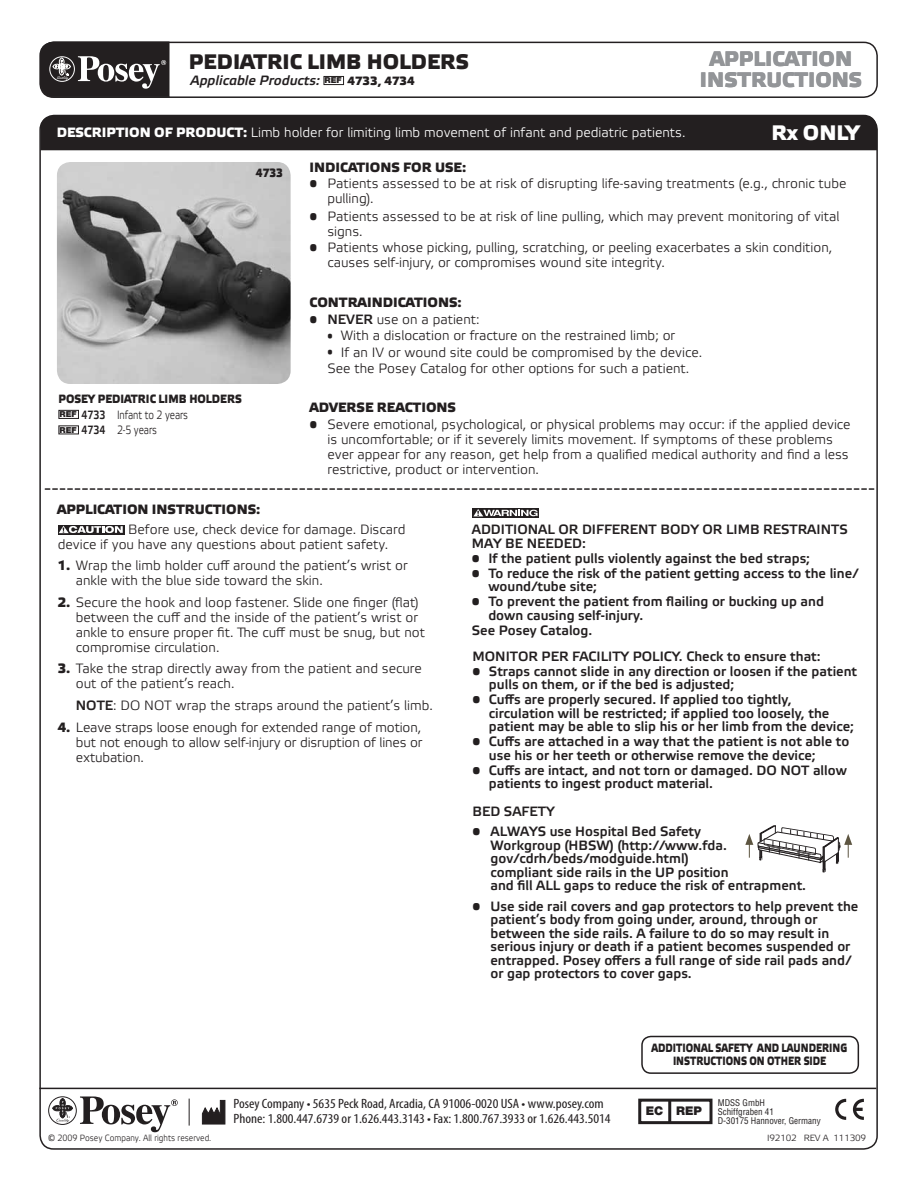
<style>
.page{position:relative;width:918px;height:1188px;background:#fff}
.page>*{position:absolute;margin:0;border:0;box-sizing:border-box;transform-origin:0 0}
.t1{font:700 21px "Elektra Medium Pro";color:#939598}
.t2{font:700 21px "Elektra Medium Pro";color:#231f20}
.t3{font:700 21px "Elektra Medium Pro";color:#fff}
.t4{font:13.5px/15px "Elektra Light Pro";color:#231f20}
.t5{font:700 13.5px/13.5px "Elektra Light Pro";color:#231f20}
.t6{font:condensed 13.5px/15px "Myriad Pro";color:#231f20;scale:1.1 1}
.t7{font:700 13.5px "Elektra Medium Pro";color:#231f20}
.t8{font:13.5px "Elektra Light Pro";color:#fff}
.t9{font:italic 13.5px "Elektra Medium Pro";color:#231f20}
.t10{font:700 13.5px "Elektra Medium Pro";color:#fff}
.t11{font:700 12px/13.5px "Elektra Medium Pro";color:#231f20;scale:.8 1}
.t12{font:12px/15.5px "Elektra Light Pro";letter-spacing:-.01em;color:#231f20;scale:.8 1}
.t13{font:700 12px "Elektra Medium Pro";color:#231f20;scale:.9 1}
.t14{font:900 12px "Helvetica Neue";color:#231f20}
.t15{font:condensed 9px/9px "Helvetica";color:#231f20}
.t16{font:9px "Elektra Light Pro";color:#231f20;scale:.9 1}
.t17{font:9px "Elektra Light Pro";letter-spacing:-.02em;color:#231f20}
.s1{font-family:"Helvetica Neue";font-weight:900;font-style:normal;font-size:8.25px}
.s2{font-weight:700;font-style:normal;font-size:12px}
.s3{font-family:"Elektra Medium Pro";font-weight:700}
.s4{font-family:"Helvetica Neue";font-weight:900;font-size:8.25px}
.s5{font-family:"Elektra Medium Pro"}
.s6{font-weight:700}
.s7{font-size:9px}
</style>
<div class="page">
<div style="left:39px;top:42px;width:839px;height:56px;border:2px solid #231f20;border-radius:14px"></div>
<svg style="left:40px;top:41px;width:130px;height:57px"></svg>
<hr style="left:39px;top:1088px;width:837px;height:1px;background:#231f20">
<div style="left:40px;top:115px;width:837px;height:35px;background:#231f20"></div>
<svg style="left:189px;top:1099px;width:1px;height:27px"></svg>
<svg style="left:80px;top:1096px;width:98px;height:36px"></svg>
<svg style="left:52px;top:1098px;width:21px;height:25px"></svg>
<div style="left:48px;top:1097px;width:29px;height:28px;border:1px solid #231f20;border-radius:50%"></div>
<svg style="left:835px;top:1099px;width:11px;height:21px"></svg>
<svg style="left:853px;top:1099px;width:11px;height:21px"></svg>
<div style="left:638px;top:1099px;width:74px;height:25px;border:3px solid #231f20"></div>
<hr style="left:668px;top:1100px;width:3px;height:23px;background:#231f20">
<svg style="left:202px;top:1100px;width:24px;height:25px"></svg>
<div style="left:324px;top:76px;width:20px;height:9px;border:1px solid #231f20"></div>
<img style="left:57px;top:162px;width:234px;height:222px">
<div style="left:58px;top:410px;width:21px;height:9px;border:1px solid #231f20"></div>
<svg style="left:45px;top:488px;width:829px;height:2px"></svg>
<div style="left:58px;top:525px;width:66px;height:9px;background:#231f20"></div>
<svg style="left:59px;top:526px;width:64px;height:7px"></svg>
<svg style="left:745px;top:825px;width:107px;height:47px"></svg>
<svg style="left:473px;top:508px;width:66px;height:10px"></svg>
<svg style="left:473px;top:509px;width:65px;height:7px"></svg>
<div style="left:641px;top:1036px;width:218px;height:38px;border:2px solid #231f20;border-radius:9px"></div>
<h1 class="t2" style="left:189px;top:50px;width:78px">PEDIATRIC</h1>
<h1 class="t2" style="left:307px;top:50px;width:148px">LI MB HOLDERS</h1>
<h1 class="t1" style="left:710px;top:47px;width:144px">APPLICATION</h1>
<p class="t9" style="left:190px;top:73px;width:226px">Applicable Products: <span class="s1">REF</span> <span class="s2">4733, 4734</span></p>
<h1 class="t1" style="left:700px;top:68px;width:163px">INSTRUCTIONS</h1>
<p class="t10" style="left:57px;top:125px;width:29px">DESCRIPTION</p>
<p class="t10" style="left:154px;top:125px;width:33px">OF PRO</p>
<p class="t10" style="left:206px;top:125px;width:20px">DUCT</p>
<p class="t8" style="left:243px;top:125px;width:444px"><span class="s3">:</span> Limb holder for limiting limb movement of infant and pediatric patients.</p>
<h1 class="t3" style="left:771px;top:120px;width:48px">RX ONL</h1>
<h1 class="t3" style="left:846px;top:120px;width:16px">Y</h1>
<p class="t13" style="left:256px;top:166px;width:32px">4733</p>
<p class="t13" style="left:58px;top:392px;width:196px">POSEY PEDIATRIC LI MB HOLDERS</p>
<p class="t12" style="left:60px;top:407px;width:162px"><span class="s4">REF</span> <span class="s5">4733</span> Infant to 2 years<br><span class="s4">REF</span> <span class="s5">4734</span> 2-5 years</p>
<p class="t7" style="left:57px;top:502px;width:18px">APPLIC</p>
<p class="t7" style="left:105px;top:502px;width:18px">ATION</p>
<p class="t7" style="left:152px;top:502px;width:10px">INSTRUCTIONS</p>
<p class="t7" style="left:256px;top:502px;width:6px">:</p>
<p class="t7" style="left:309px;top:160px;width:57px">IN DICATIONS</p>
<p class="t7" style="left:403px;top:160px;width:65px">FOR USE:</p>
<p class="t4" style="left:327px;top:176px;width:520px;text-indent:-18px">• Patients assessed to be at risk of disrupting life-saving treatments (e.g., chronic tube pulling).</p>
<p class="t4" style="left:327px;top:209px;width:514px;text-indent:-18px">• Patients assessed to be at risk of line pulling, which may prevent monitoring of vital signs.</p>
<p class="t4" style="left:327px;top:240px;width:506px;text-indent:-18px">• Patients whose picking, pulling, scratching, or peeling exacerbates a skin condition, causes self-injury, or compromises wound site integrity.</p>
<p class="t7" style="left:309px;top:294px;width:11px">CONTR</p>
<p class="t7" style="left:358px;top:294px;width:67px">AIN DICATIONS</p>
<p class="t7" style="left:457px;top:294px;width:6px">:</p>
<p class="t4" style="left:309px;top:312px;width:172px">• <span class="s6">NEVER</span> use on a patient:</p>
<p class="t4" style="left:327px;top:328px;width:349px"><span class="s7">•</span> With a dislocation or fracture on the restrained limb; or</p>
<p class="t4" style="left:327px;top:344px;width:376px;line-height:16.5px"><span class="s7">•</span> If an IV or wound site could be compromised by the device.<br>See the Posey Catalog for other options for such a patient.</p>
<p class="t7" style="left:309px;top:400px;width:105px">ADVERS E REACTIONS</p>
<p class="t4" style="left:327px;top:417px;width:525px;text-indent:-18px">• Severe emotional, psychological, or physical problems may occur: if the applied device is uncomfortable; or if it severely limits movement. If symptoms of these problems ever appear for any reason, get help from a qualified medical authority and find a less restrictive, product or intervention.</p>
<p class="t4" style="left:58px;top:523px;width:349px;text-indent:70px">Before use, check device for damage. Discard device if you have any questions about patient safety.</p>
<p class="t4" style="left:76px;top:558px;width:333px;text-indent:-18px"><span class="s3">1.</span> Wrap the limb holder cuff around the patient’s wrist or ankle with the blue side toward the skin.</p>
<p class="t4" style="left:76px;top:595px;width:351px;text-indent:-18px"><span class="s3">2.</span> Secure the hook and loop fastener. Slide one finger (flat) between the cuff and the inside of the patient’s wrist or ankle to ensure proper fit. The cuff must be snug, but not compromise circulation.</p>
<p class="t4" style="left:76px;top:662px;width:348px;text-indent:-18px"><span class="s3">3.</span> Take the strap directly away from the patient and secure out of the patient’s reach.</p>
<p class="t4" style="left:76px;top:699px;width:359px"><span class="s6">NOTE</span>: DO NOT wrap the straps around the patient’s limb.</p>
<p class="t4" style="left:76px;top:720px;width:348px;text-align:justify;text-indent:-18px"><span class="s3">4.</span> Leave straps loose enough for extended range of motion, but not enough to allow self-injury or disruption of lines or extubation.</p>
<p class="t5" style="left:472px;top:523px;width:377px">ADDITIONAL OR DIFFERENT BODY OR LIMB RESTRAINTS<br>MAY BE NEEDED:</p>
<p class="t5" style="left:472px;top:552px;width:340px">• If the patient pulls violently against the bed straps;</p>
<p class="t5" style="left:488px;top:567px;width:372px;text-indent:-16px">• To reduce the risk of the patient getting access to the line/ wound/tube site;</p>
<p class="t5" style="left:488px;top:595px;width:337px;text-indent:-16px">• To prevent the patient from flailing or bucking up and down causing self-injury.</p>
<p class="t5" style="left:472px;top:624px;width:122px">See Posey Catalog.</p>
<p class="t5" style="left:472px;top:650px;width:350px">MONITOR PER FACILITY POLICY. Check to ensure that:</p>
<p class="t5" style="left:489px;top:665px;width:370px;text-indent:-16px">• Straps cannot slide in any direction or loosen if the patient pulls on them, or if the bed is adjusted;</p>
<p class="t5" style="left:489px;top:693px;width:367px;text-indent:-16px">• Cuffs are properly secured. If applied too tightly, circulation will be restricted; if applied too loosely, the patient may be able to slip his or her limb from the device;</p>
<p class="t5" style="left:489px;top:735px;width:362px;text-indent:-16px">• Cuffs are attached in a way that the patient is not able to use his or her teeth or otherwise remove the device;</p>
<p class="t5" style="left:489px;top:764px;width:359px;text-indent:-16px">• Cuffs are intact, and not torn or damaged. DO NOT allow patients to ingest product material.</p>
<p class="t5" style="left:472px;top:805px;width:84px">BED SAFETY</p>
<p class="t5" style="left:490px;top:825px;width:317px;text-indent:-18px">• ALWAYS use Hospital Bed Safety<br>Workgroup (HBSW) (http://www.fda. gov/cdrh/beds/modguide.html)<br>compliant side rails in the UP position<br>and fill ALL gaps to reduce the risk of entrapment.</p>
<p class="t5" style="left:490px;top:900px;width:369px;text-indent:-18px">• Use side rail covers and gap protectors to help prevent the patient’s body from going under, around, through or between the side rails. A failure to do so may result in serious injury or death if a patient becomes suspended or entrapped. Posey offers a full range of side rail pads and/ or gap protectors to cover gaps.</p>
<p class="t11" style="left:651px;top:1041px;width:89px">ADD ITIONAL SAFE</p>
<p class="t11" style="left:673px;top:1041px;width:219px;text-indent:67px">TY AND LAUNDERING<br>INSTRUCTIONS ON OTHER SIDE</p>
<p class="t6" style="left:234px;top:1096px;width:344px">Posey Company • 5635 Peck Road, Arcadia, CA 91006-0020 USA • www.posey.com<br>Phone: 1.800.447.6739 or 1.626.443.3143 • Fax: 1.800.767.3933 or 1.626.443.5014</p>
<p class="t15" style="left:718px;top:1098px;width:105px">MDSS GmbH<br>Schiffgraben 41<br>D-30175 Hannover, Germany</p>
<p class="t14" style="left:646px;top:1104px;width:58px">EC REP</p>
<p class="t16" style="left:48px;top:1133px;width:183px">© 2009 Posey Company. All rights reserved.</p>
<p class="t17" style="left:767px;top:1133px;width:101px">I92102 REV A 111309</p>
</div>
